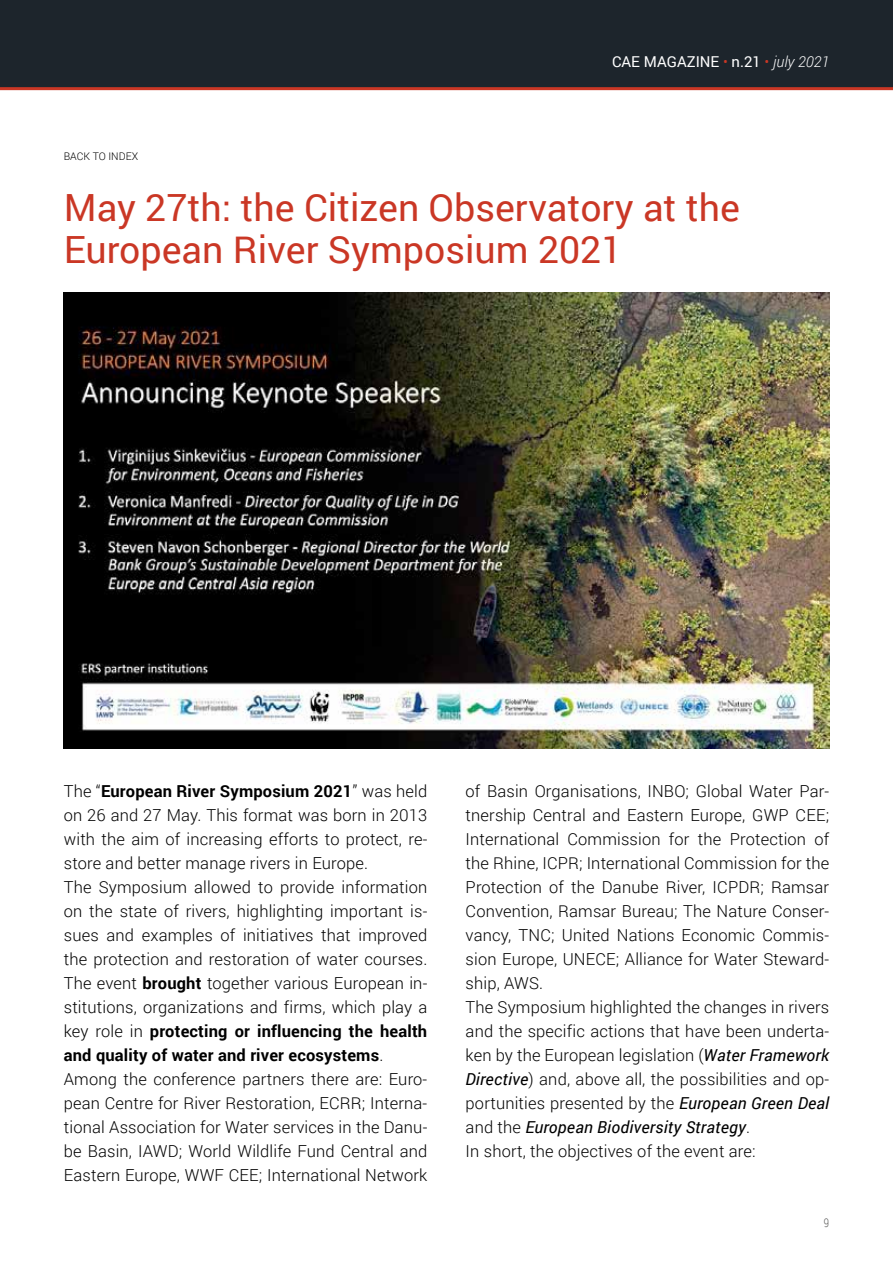
<style>
.page{position:relative;width:893px;height:1263px;background:#fff}
.page>*{position:absolute;margin:0;border:0;box-sizing:border-box;transform-origin:0 0}
.t1{font:37.5px/42px "Roboto";color:#ca3725}
.t2{font:300 16.5px/24px "Roboto";letter-spacing:.01em;color:#000}
.t3{font:15px "Roboto";color:#fff}
.t4{font:300 12px "Roboto";color:#575756;scale:.8 1}
.t5{font:300 10.5px "Roboto";color:#000}
.s1{font-weight:300;color:#ca3725}
.s2{font-weight:300;font-style:italic}
.s3{font-weight:700}
.s4{font-weight:400;font-style:italic}
</style>
<div class="page">
<div style="left:0;top:0;width:893px;height:88px;background:#1d252c"></div>
<hr style="left:0;top:87px;width:893px;height:3px;background:#ca3725">
<img style="left:64px;top:293px;width:765px;height:456px">
<p class="t5" style="left:64px;top:149px;width:76px">BACK TO INDEX</p>
<p class="t3" style="left:612px;top:52px;width:219px">CAE MAGAZINE <span class="s1">•</span> n.21 <span class="s1">•</span> <span class="s2">july 2021</span></p>
<h1 class="t1" style="left:64px;top:185px;width:678px">May 27th: the Citizen Observatory at the<br>European River Symposium 2021</h1>
<p class="t2" style="left:64px;top:778px;width:365px">The “<span class="s3">European River Symposium 2021</span>” was held on 26 and 27 May. This format was born in 2013 with the aim of increasing efforts to protect, re&shy;store and better manage rivers in Europe.<br>The Symposium allowed to provide information on the state of rivers, highlighting important is&shy;sues and examples of initiatives that improved the protection and restoration of water courses.<br>The event <span class="s3">brought</span> together various European in&shy;stitutions, organizations and firms, which play a key role in <span class="s3">protecting or influencing the health and quality of water and river ecosystems</span>.<br>Among the conference partners there are: Euro&shy;pean Centre for River Restoration, ECRR; Interna&shy;tional Association for Water services in the Danu&shy;be Basin, IAWD; World Wildlife Fund Central and Eastern Europe, WWF CEE; International Network</p>
<p class="t2" style="left:466px;top:778px;width:365px">of Basin Organisations, INBO; Global Water Par&shy;tnership Central and Eastern Europe, GWP CEE; International Commission for the Protection of the Rhine, ICPR; International Commission for the Protection of the Danube River, ICPDR; Ramsar Convention, Ramsar Bureau; The Nature Conser&shy;vancy, TNC; United Nations Economic Commis&shy;sion Europe, UNECE; Alliance for Water Steward&shy;ship, AWS.<br>The Symposium highlighted the changes in rivers and the specific actions that have been underta&shy;ken by the European legislation (<span class="s4">Water Framework Directive</span>) and, above all, the possibilities and op&shy;portunities presented by the <span class="s4">European Green Deal </span>and the <span class="s4">European Biodiversity Strategy</span>.<br>In short, the objectives of the event are:</p>
<p class="t4" style="left:824px;top:1214px;width:8px">9</p>
</div>
